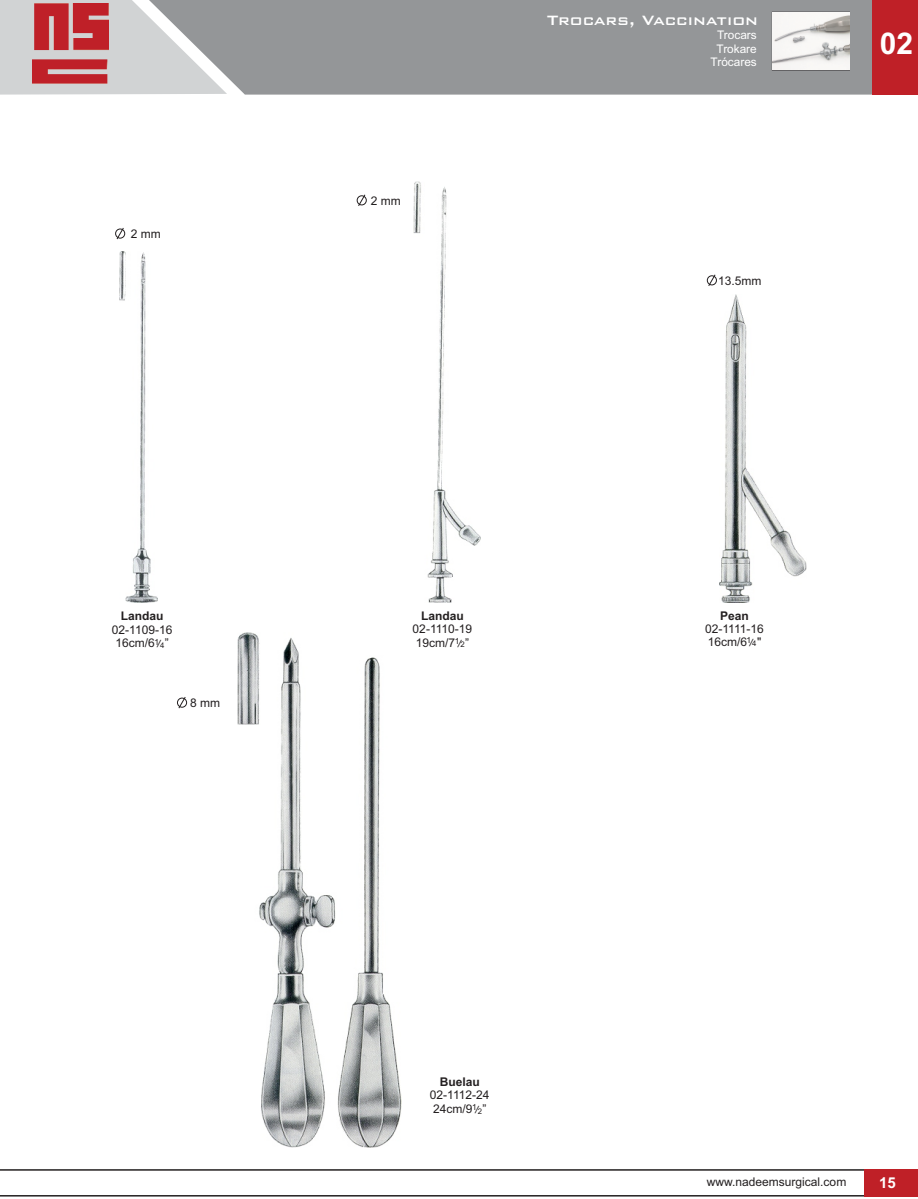
<style>
.page{position:relative;width:918px;height:1199px;background:#fff}
.page>*{position:absolute;margin:0;border:0;box-sizing:border-box;transform-origin:0 0}
.t1{font:700 30px "Arial";color:#fff}
.t2{font:500 18px "Bank Gothic BT";color:#fff}
.t3{font:700 15px "Arial";color:#fff}
.t4{font:12px/13.4px "Arial";color:#231f20}
.t5{font:700 12px "Arial";color:#231f20}
.t6{font:11.85px/13.2px "Arial";color:#fff;text-align:center}
.t7{font:8.4px "Arial";color:#231f20}
.t8{font:7.8px "Arial";color:#231f20}
</style>
<div class="page">
<div style="left:227px;top:0;width:646px;height:95px;background:#949698"></div>
<div style="left:873px;top:0;width:45px;height:95px;background:#bf2027"></div>
<svg style="left:0;top:0;width:227px;height:95px;background:#c9cacb"></svg>
<img style="left:32px;top:4px;width:76px;height:79px">
<hr style="left:0;top:1169px;width:918px;height:1px;background:#231f20">
<hr style="left:0;top:1195px;width:918px;height:1px;background:#231f20">
<div style="left:864px;top:1169px;width:54px;height:27px;background:#bf2027"></div>
<div style="left:707px;top:275px;width:10px;height:10px;border:1px solid #231f20;border-radius:50%"></div>
<svg style="left:708px;top:274px;width:8px;height:12px"></svg>
<div style="left:177px;top:698px;width:10px;height:9px;border:1px solid #231f20;border-radius:50%"></div>
<svg style="left:178px;top:697px;width:8px;height:12px"></svg>
<div style="left:357px;top:195px;width:10px;height:10px;border:1px solid #231f20;border-radius:50%"></div>
<svg style="left:358px;top:194px;width:8px;height:12px"></svg>
<div style="left:115px;top:229px;width:10px;height:9px;border:1px solid #231f20;border-radius:50%"></div>
<svg style="left:116px;top:228px;width:8px;height:12px"></svg>
<img style="left:119px;top:252px;width:38px;height:350px">
<img style="left:720px;top:295px;width:86px;height:307px">
<img style="left:414px;top:182px;width:67px;height:420px">
<img style="left:238px;top:632px;width:163px;height:515px">
<img style="left:772px;top:12px;width:77px;height:58px">
<p class="t4" style="left:131px;top:228px;width:31px">2 mm</p>
<p class="t4" style="left:371px;top:195px;width:32px">2 mm</p>
<h2 class="t2" style="left:547px;top:11px;width:212px">Trocars, Vaccination</h2>
<p class="t6" style="left:711px;top:30px;width:48px">Trocars<br>Trokare<br>Trócares</p>
<p class="t4" style="left:718px;top:275px;width:45px">13.5mm</p>
<h1 class="t1" style="left:880px;top:32px;width:35px">02</h1>
<p class="t5" style="left:720px;top:611px;width:30px">Pean</p>
<p class="t4" style="left:705px;top:623px;width:60px">02-1111-16<br>16cm/6 "</p>
<p class="t5" style="left:421px;top:611px;width:44px">Landau</p>
<p class="t4" style="left:413px;top:623px;width:61px">02-1110-19</p>
<p class="t5" style="left:121px;top:611px;width:44px">Landau</p>
<p class="t4" style="left:112px;top:624px;width:62px">02-1109-16<br>16cm/6 ”</p>
<p class="t8" style="left:160px;top:642px;width:6px">4</p>
<p class="t4" style="left:416px;top:637px;width:55px">19cm/7 ”</p>
<p class="t7" style="left:747px;top:637px;width:6px">1</p>
<p class="t7" style="left:455px;top:638px;width:6px">1</p>
<p class="t7" style="left:155px;top:638px;width:6px">1</p>
<p class="t8" style="left:461px;top:641px;width:6px">2</p>
<p class="t8" style="left:752px;top:640px;width:6px">4</p>
<p class="t4" style="left:190px;top:697px;width:31px">8 mm</p>
<p class="t5" style="left:440px;top:1077px;width:42px">Buelau</p>
<p class="t4" style="left:430px;top:1089px;width:61px">02-1112-24<br>24cm/9 ”</p>
<p class="t7" style="left:472px;top:1104px;width:6px">1</p>
<p class="t8" style="left:478px;top:1108px;width:6px">2</p>
<p class="t4" style="left:707px;top:1176px;width:141px">www.nadeemsurgical.com</p>
<p class="t3" style="left:879px;top:1177px;width:18px">15</p>
</div>
